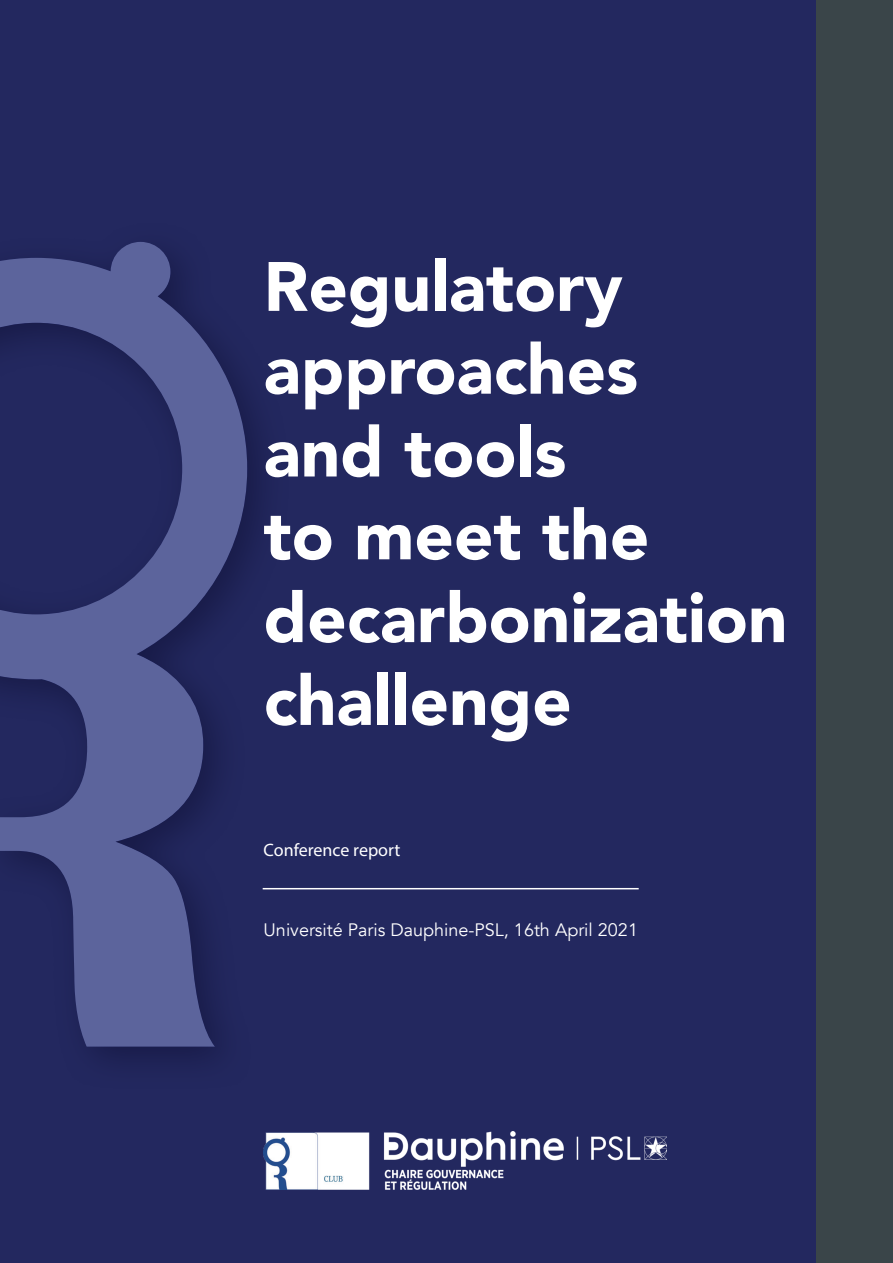
<style>
.page{position:relative;width:893px;height:1263px;background:#fff}
.page>*{position:absolute;margin:0;border:0;box-sizing:border-box;transform-origin:0 0}
.t1{font:900 69px/82.8px "Avenir";color:#fff}
.t2{font:18px "Avenir";color:#fff}
.t3{font:18px "Myriad Pro";color:#fff}
</style>
<div class="page">
<div style="left:0;top:0;width:892px;height:1263px;background:#23285f"></div>
<div style="left:816px;top:0;width:77px;height:1263px;background:#3a4549"></div>
<svg style="left:0;top:242px;width:247px;height:805px"></svg>
<hr style="left:263px;top:888px;width:376px;height:1px;background:#fff">
<img style="left:264px;top:1132px;width:402px;height:57px">
<p class="t1" style="left:264px;top:244px;width:525px">Regulatory approaches<br>and tools<br>to meet the decarbonization challenge</p>
<p class="t3" style="left:264px;top:839px;width:138px">Conference report</p>
<p class="t2" style="left:264px;top:919px;width:376px">Université Paris Dauphine-PSL, 16th April 2021</p>
</div>
